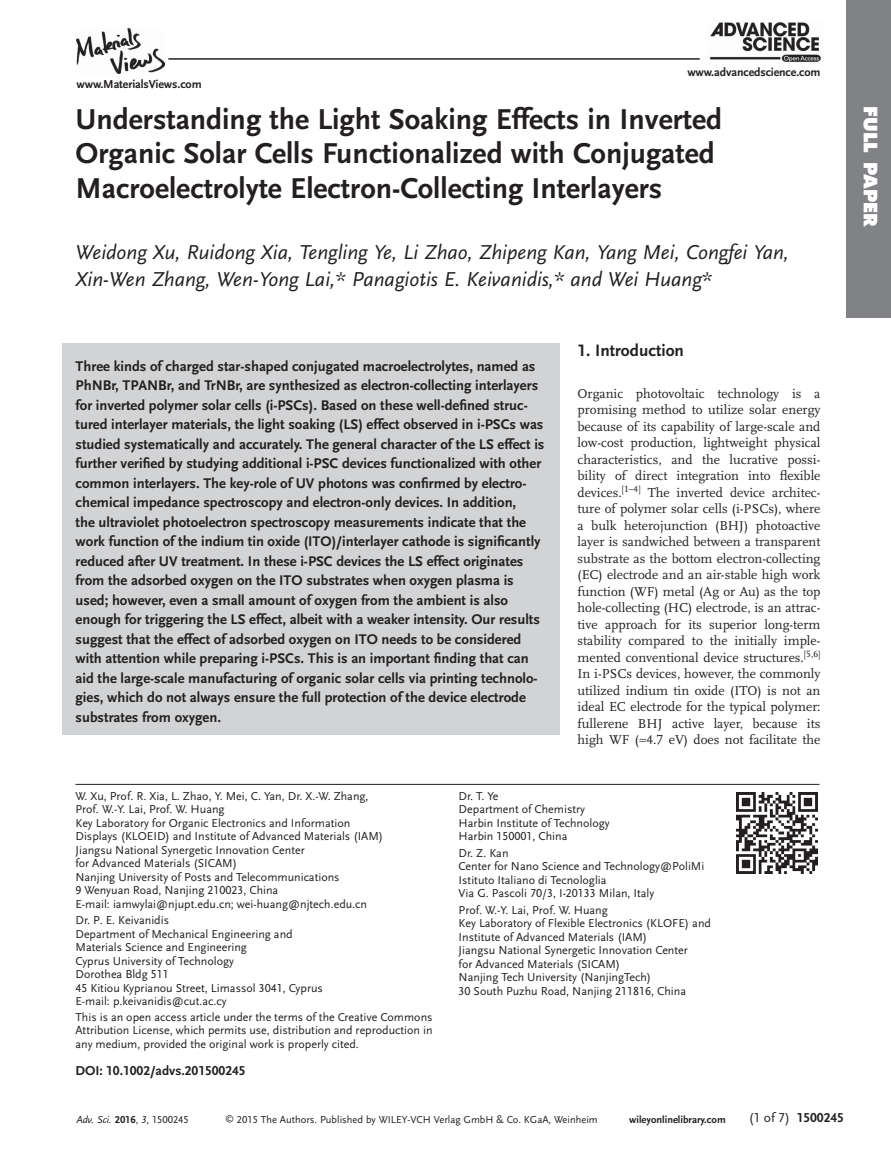
<style>
.page{position:relative;width:891px;height:1175px;background:#fff}
.page>*{position:absolute;margin:0;border:0;box-sizing:border-box;transform-origin:0 0}
.t1{font:700 30px/34.5px "Scala Sans LF";color:#231f20}
.t2{font:italic 21px/27px "Scala Sans LF";color:#231f20}
.t3{font:800 18px "Futura";letter-spacing:.005em;color:#fff}
.t4{font:700 17.25px "Scala Sans LF";color:#231f20}
.t5{font:700 14.7px/19.5px "Scala Sans LF";color:#231f20}
.t6{font:13.5px/16.5px "Scala LF";color:#231f20;text-align:justify}
.t7{font:700 13.5px "Scala Sans LF";color:#231f20}
.t8{font:12px/13.5px "Scala Sans LF";color:#231f20}
.t9{font:700 12px "Scala Sans LF";letter-spacing:-.01em;color:#231f20}
.t10{font:10.5px "Scala Sans LF";color:#231f20}
.t11{font:700 10.5px "Scala Sans LF";color:#231f20}
.t12{font:italic 10.5px "Scala Sans LF";color:#231f20}
.s1{font-weight:700;font-style:normal}
.s2{font-style:normal}
.s3{font-size:9px}
.s4{font-weight:400}
</style>
<div class="page">
<div style="left:846px;top:0;width:45px;height:317px;background:#808285"></div>
<img style="left:77px;top:28px;width:88px;height:45px">
<hr style="left:168px;top:59px;width:532px;height:1px;background:#231f20">
<img style="left:710px;top:22px;width:111px;height:41px">
<hr style="left:76px;top:784px;width:744px;height:1px;background:#231f20">
<img style="left:736px;top:792px;width:82px;height:82px">
<div style="left:62px;top:343px;width:498px;height:392px;background:#d1d3d4"></div>
<p class="t9" style="left:77px;top:79px;width:127px">www.MaterialsViews.com</p>
<p class="t9" style="left:687px;top:66px;width:135px">www.advancedscience.com</p>
<h1 class="t1" style="left:76px;top:103px;width:648px">Understanding the Light Soaking Effects in Inverted<br>Organic Solar Cells Functionalized with Conjugated<br>Macroelectrolyte Electron-Collecting Interlayers</h1>
<h2 class="t2" style="left:76px;top:239px;width:715px">Weidong Xu , Ruidong Xia , Tengling Ye , Li Zhao , Zhipeng Kan , Yang Mei , Congfei Yan ,<br>Xin-Wen Zhang , Wen-Yong Lai ,* Panagiotis E. Keivanidis ,* and Wei Huang*</h2>
<p class="t3" style="left:878px;top:106px;width:123px;rotate:90deg">FULL PAPER</p>
<p class="t5" style="left:76px;top:357px;width:470px">Three kinds of charged star-shaped conjugated macroelectrolytes, named as PhNBr, TPANBr, and TrNBr, are synthesized as electron-collecting interlayers for inverted polymer solar cells (i-PSCs). Based on these well-defined struc&shy;tured interlayer materials, the light soaking (LS) effect observed in i-PSCs was studied systematically and accurately. The general character of the LS effect is further verified by studying additional i-PSC devices functionalized with other common interlayers. The key-role of UV photons was confirmed by electro&shy;chemical impedance spectroscopy and electron-only devices. In addition,<br>the ultraviolet photoelectron spectroscopy measurements indicate that the work function of the indium tin oxide (ITO)/interlayer cathode is significantly reduced after UV treatment. In these i-PSC devices the LS effect originates from the adsorbed oxygen on the ITO substrates when oxygen plasma is used; however, even a small amount of oxygen from the ambient is also enough for triggering the LS effect, albeit with a weaker intensity. Our results suggest that the effect of adsorbed oxygen on ITO needs to be considered with attention while preparing i-PSCs. This is an important finding that can aid the large-scale manufacturing of organic solar cells via printing technolo&shy;gies, which do not always ensure the full protection of the device electrode substrates from oxygen.</p>
<p class="t4" style="left:578px;top:343px;width:108px">1. Introduction</p>
<p class="t6" style="left:578px;top:386px;width:244px">Organic photovoltaic technology is a promising method to utilize solar energy because of its capability of large-scale and low-cost production, lightweight physical characteristics, and the lucrative possi&shy;bility of direct integration into flexible devices. <sup>[</sup> <sup>1–4</sup> <sup>]</sup> The inverted device architec&shy;ture of polymer solar cells (i-PSCs), where a bulk heterojunction (BHJ) photoactive layer is sandwiched between a transparent substrate as the bottom electron-collecting (EC) electrode and an air-stable high work function (WF) metal (Ag or Au) as the top hole-collecting (HC) electrode, is an attrac&shy;tive approach for its superior long-term stability compared to the initially imple&shy;mented conventional device structures. <sup>[</sup> <sup>5,6</sup> <sup>] </sup>In i-PSCs devices, however, the commonly utilized indium tin oxide (ITO) is not an ideal EC electrode for the typical polymer: fullerene BHJ active layer, because its high WF (≈4.7 eV) does not facilitate the</p>
<p class="t8" style="left:76px;top:789px;width:309px">W. Xu, Prof. R. Xia, L. Zhao, Y. Mei, C. Yan, Dr. X.-W. Zhang, Prof. W.-Y. Lai, Prof. W. Huang<br>Key Laboratory for Organic Electronics and Information Displays (KLOEID) and Institute of Advanced Materials (IAM)<br>Jiangsu National Synergetic Innovation Center<br>for Advanced Materials (SICAM)<br>Nanjing University of Posts and Telecommunications<br>9 Wenyuan Road , Nanjing 210023 , China<br>E-mail: iamwylai@njupt.edu.cn; wei-huang@njtech.edu.cn</p>
<p class="t8" style="left:76px;top:914px;width:249px">Dr. P. E. Keivanidis<br>Department of Mechanical Engineering and Materials Science and Engineering<br>Cyprus University of Technology<br>Dorothea Bldg 511<br>45 Kitiou Kyprianou Street , Limassol 3041 , Cyprus E-mail: p.keivanidis@cut.ac.cy</p>
<p class="t8" style="left:76px;top:1010px;width:359px;text-align:justify">This is an open access article under the terms of the Creative Commons Attribution License, which permits use, distribution and reproduction in any medium, provided the original work is properly cited.</p>
<p class="t7" style="left:76px;top:1064px;width:172px">DOI: 10.1002/advs.201500245</p>
<p class="t8" style="left:459px;top:789px;width:153px">Dr. T. Ye<br>Department of Chemistry<br>Harbin Institute of Technology<br>Harbin 150001 , China</p>
<p class="t8" style="left:459px;top:846px;width:247px">Dr. Z. Kan<br>Center for Nano Science and Technology@PoliMi Istituto Italiano di Tecnologlia<br>Via G. Pascoli 70/3, I-20133 Milan , Italy</p>
<p class="t8" style="left:459px;top:903px;width:254px">Prof. W.-Y. Lai, Prof. W. Huang<br>Key Laboratory of Flexible Electronics (KLOFE) and Institute of Advanced Materials (IAM)<br>Jiangsu National Synergetic Innovation Center<br>for Advanced Materials (SICAM)<br>Nanjing Tech University (NanjingTech)<br>30 South Puzhu Road , Nanjing 211816 , China</p>
<p class="t12" style="left:77px;top:1114px;width:114px">Adv. Sci. <span class="s1">2016</span><span class="s2">,</span> 3<span class="s2">, 1500245</span></p>
<p class="t10" style="left:225px;top:1114px;width:374px"><span class="s3">©</span> 2015 The Authors. Published by WILEY-VCH Verlag GmbH &amp; Co. KGaA, Weinheim</p>
<p class="t11" style="left:629px;top:1114px;width:98px">wileyonlinelibrary.com</p>
<p class="t7" style="left:749px;top:1111px;width:97px"><span class="s4">(1 of 7)</span> 1500245</p>
</div>
